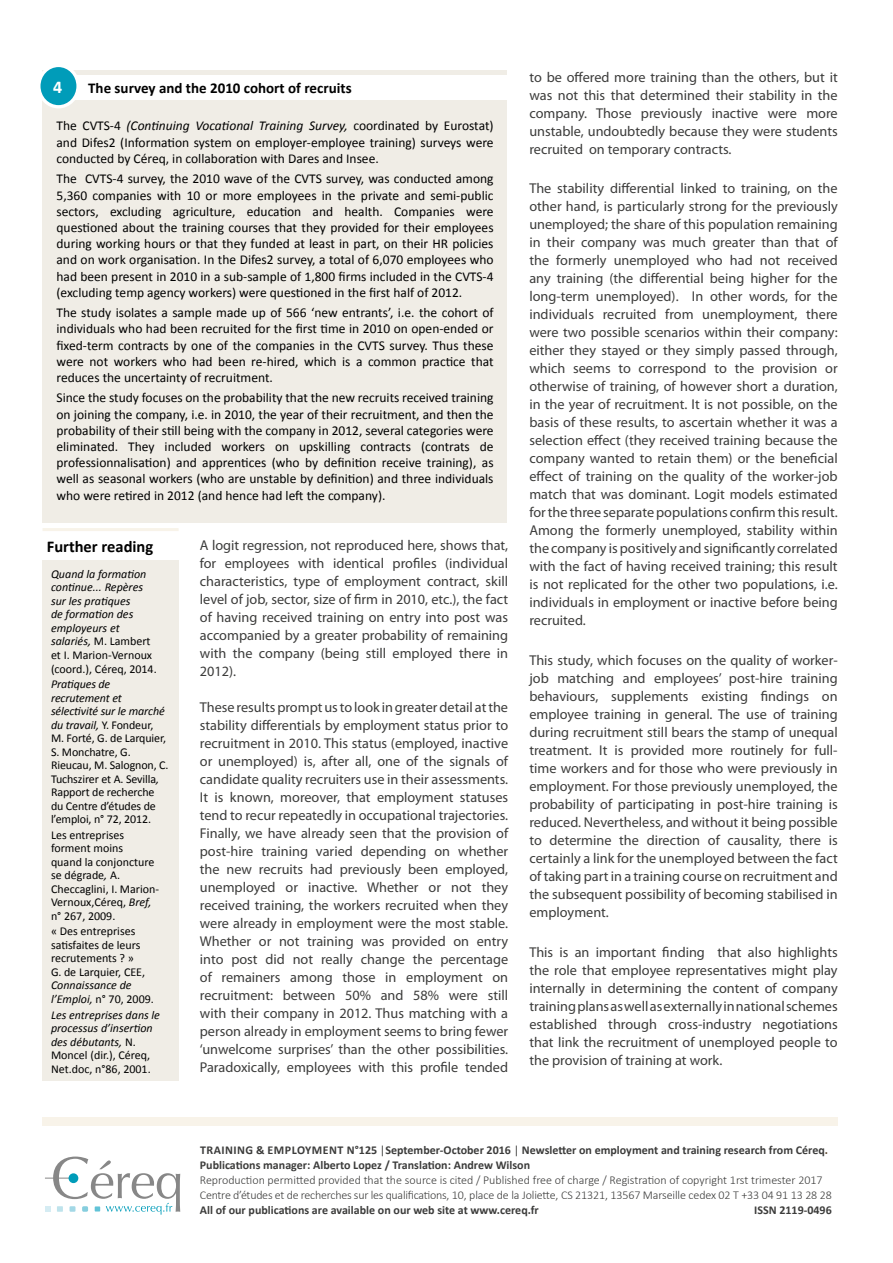
<style>
.page{position:relative;width:893px;height:1263px;background:#fff}
.page>*{position:absolute;margin:0;border:0;box-sizing:border-box;transform-origin:0 0}
.t1{font:51.45px "Optima";color:#878787}
.TEXTEENCADRE{font:700 18px "Calibri";color:#fff}
.ENSAVOIRPLUS_TITRE{font:700 16.5px "Calibri";color:#000}
.ENSAVOIRPLUS_TITRE-2{font:700 15px "Calibri";color:#000}
.TEXTE{font:14.25px/18px "Myriad Pro";color:#3c3c3b;text-align:justify}
.TEXTEENCADRE-2{font:13.5px/16.2px "Calibri";color:#000;text-align:justify}
.BIBLIO{font:12px/13.5px "Calibri";letter-spacing:-.01em;color:#000}
.t2{font:700 12px/15px "Calibri";color:#3c3c3b}
.t3{font:300 12px "Calibri";letter-spacing:-.01em;color:#3c3c3b}
.BIBLIO-2{font:italic 12px/13.5px "Calibri";color:#000}
.s1{font-style:italic}
.s2{font-style:normal}
.s3{font-weight:400}
.s4{color:#5c4730}
</style>
<div class="page">
<svg style="left:45px;top:1156px;width:43px;height:43px"></svg>
<div style="left:69px;top:1173px;width:9px;height:10px;background:#009cb9;border-radius:50%"></div>
<svg style="left:106px;top:1203px;width:66px;height:11px"></svg>
<svg style="left:45px;top:1206px;width:6px;height:6px"></svg>
<svg style="left:57px;top:1206px;width:6px;height:6px"></svg>
<svg style="left:70px;top:1206px;width:5px;height:6px"></svg>
<svg style="left:82px;top:1206px;width:6px;height:6px"></svg>
<svg style="left:95px;top:1206px;width:5px;height:5px"></svg>
<div style="left:43px;top:1117px;width:795px;height:9px;background:#f8f3e9"></div>
<div style="left:43px;top:70px;width:464px;height:452px;background:#f0ede6"></div>
<div style="left:54px;top:75px;width:459px;height:24px;background:#fff"></div>
<div style="left:39px;top:65px;width:39px;height:42px;background:#009cb9;border-radius:50%"></div>
<div style="left:37px;top:64px;width:43px;height:44px;border:3px solid #fff;border-radius:50%"></div>
<div style="left:43px;top:560px;width:136px;height:521px;background:#f0ede6"></div>
<hr style="left:43px;top:528px;width:136px;height:3px;background:#f8f3e9">
<p class="TEXTEENCADRE" style="left:53px;top:75px;width:11px">4</p>
<p class="ENSAVOIRPLUS_TITRE-2" style="left:88px;top:78px;width:265px">The survey and the 2010 cohort of recruits</p>
<p class="TEXTEENCADRE-2" style="left:56px;top:118px;width:439px">The CVTS-4 <span class="s1">(Continuing Vocational Training Survey,</span> coordinated by Eurostat) and Difes2 (Information system on employer-employee training) surveys were conducted by Céreq, in collaboration with Dares and Insee.</p>
<p class="TEXTEENCADRE-2" style="left:56px;top:171px;width:439px">The CVTS-4 survey, the 2010 wave of the CVTS survey, was conducted among 5,360 companies with 10 or more employees in the private and semi-public sectors, excluding agriculture, education and health. Companies were questioned about the training courses that they provided for their employees during working hours or that they funded at least in part, on their HR policies and on work organisation. In the Difes2 survey, a total of 6,070 employees who had been present in 2010 in a sub-sample of 1,800 firms included in the CVTS-4 (excluding temp agency workers) were questioned in the first half of 2012.</p>
<p class="TEXTEENCADRE-2" style="left:56px;top:305px;width:439px">The study isolates a sample made up of 566 ‘new entrants’, i.e. the cohort of individuals who had been recruited for the first time in 2010 on open-ended or fixed-term contracts by one of the companies in the CVTS survey. Thus these were not workers who had been re-hired, which is a common practice that reduces the uncertainty of recruitment.</p>
<p class="TEXTEENCADRE-2" style="left:56px;top:390px;width:439px">Since the study focuses on the probability that the new recruits received training on joining the company, i.e. in 2010, the year of their recruitment, and then the probability of their still being with the company in 2012, several categories were eliminated. They included workers on upskilling contracts (contrats de professionnalisation) and apprentices (who by definition receive training), as well as seasonal workers (who are unstable by definition) and three individuals who were retired in 2012 (and hence had left the company).</p>
<p class="ENSAVOIRPLUS_TITRE" style="left:47px;top:536px;width:108px">Further reading</p>
<p class="BIBLIO-2" style="left:51px;top:567px;width:107px">Quand la formation continue... Repères sur les pratiques<br>de formation des employeurs et salariés, <span class="s2">M. Lambert et I. Marion-Vernoux (coord.), Céreq, 2014.</span></p>
<p class="BIBLIO" style="left:51px;top:677px;width:119px"><span class="s1">Pratiques de recrutement et sélectivité sur le marché du travail,</span> Y. Fondeur,<br>M. Forté, G. de Larquier,<br>S. Monchatre, G.<br>Rieucau, M. Salognon, C.<br>Tuchszirer et A. Sevilla<span class="s1">,<br></span>Rapport de recherche du Centre d’études de l’emploi, n° 72, 2012.</p>
<p class="BIBLIO" style="left:51px;top:828px;width:110px">Les entreprises forment moins<br>quand la conjoncture se dégrade<span class="s1">,</span> A.<br>Checcaglini, I. Marion-<br>Vernoux,Céreq, <span class="s1">Bref, </span>n° 267, 2009.</p>
<p class="BIBLIO" style="left:51px;top:925px;width:104px">« Des entreprises satisfaites de leurs recrutements ? »<br>G. de Larquier, CEE,<br><span class="s1">Connaissance de l’Emploi,</span> n° 70, 2009.</p>
<p class="BIBLIO-2" style="left:51px;top:1007px;width:110px">Les entreprises dans le processus d’insertion des débutants, <span class="s2">N.<br>Moncel (dir.), Céreq,<br>Net.doc, n°86, 2001.</span></p>
<p class="TEXTE" style="left:200px;top:536px;width:310px">A logit regression, not reproduced here, shows that, for employees with identical profiles (individual characteristics, type of employment contract, skill level of job, sector, size of firm in 2010, etc.), the fact of having received training on entry into post was accompanied by a greater probability of remaining with the company (being still employed there in 2012).</p>
<p class="TEXTE" style="left:200px;top:698px;width:310px">These results prompt us to look in greater detail at the stability differentials by employment status prior to recruitment in 2010. This status (employed, inactive or unemployed) is, after all, one of the signals of candidate quality recruiters use in their assessments.<br>It is known, moreover, that employment statuses tend to recur repeatedly in occupational trajectories.<br>Finally, we have already seen that the provision of post-hire training varied depending on whether the new recruits had previously been employed, unemployed or inactive. Whether or not they received training, the workers recruited when they were already in employment were the most stable.<br>Whether or not training was provided on entry into post did not really change the percentage of remainers among those in employment on recruitment: between 50% and 58% were still with their company in 2012. Thus matching with a person already in employment seems to bring fewer ‘unwelcome surprises’ than the other possibilities.<br>Paradoxically, employees with this profile tended</p>
<p class="TEXTE" style="left:529px;top:68px;width:310px">to be offered more training than the others, but it was not this that determined their stability in the company. Those previously inactive were more unstable, undoubtedly because they were students recruited on temporary contracts.</p>
<p class="TEXTE" style="left:529px;top:179px;width:310px">The stability differential linked to training, on the other hand, is particularly strong for the previously unemployed; the share of this population remaining in their company was much greater than that of the formerly unemployed who had not received any training (the differential being higher for the long-term unemployed). In other words, for the individuals recruited from unemployment, there were two possible scenarios within their company: either they stayed or they simply passed through, which seems to correspond to the provision or otherwise of training, of however short a duration, in the year of recruitment. It is not possible, on the basis of these results, to ascertain whether it was a selection effect (they received training because the company wanted to retain them) or the beneficial effect of training on the quality of the worker-job match that was dominant. Logit models estimated for the three separate populations confirm this result.<br>Among the formerly unemployed, stability within the company is positively and significantly correlated with the fact of having received training; this result is not replicated for the other two populations, i.e. individuals in employment or inactive before being recruited.</p>
<p class="TEXTE" style="left:529px;top:651px;width:310px">This study, which focuses on the quality of worker&shy;job matching and employees’ post-hire training behaviours, supplements existing findings on employee training in general. The use of training during recruitment still bears the stamp of unequal treatment. It is provided more routinely for full&shy;time workers and for those who were previously in employment. For those previously unemployed, the probability of participating in post-hire training is reduced. Nevertheless, and without it being possible to determine the direction of causality, there is certainly a link for the unemployed between the fact of taking part in a training course on recruitment and the subsequent possibility of becoming stabilised in employment.</p>
<p class="TEXTE" style="left:529px;top:943px;width:310px">This is an important finding that also highlights the role that employee representatives might play internally in determining the content of company training plans as well as externally in national schemes established through cross-industry negotiations that link the recruitment of unemployed people to the provision of training at work.</p>
<p class="t1" style="left:89px;top:1151px;width:96px">éreq</p>
<p class="t2" style="left:200px;top:1143px;width:630px">TRAINING &amp; EMPLOYMENT N°125 <span class="s3">|</span>September-October 2016 <span class="s3">|</span> Newsletter on employment and training research from Céreq<span class="s4">.<br></span>Publications manager: Alberto Lopez / Translation: Andrew Wilson</p>
<p class="t3" style="left:200px;top:1173px;width:624px">Reproduction permitted provided that the source is cited / Published free of charge / Registration of copyright 1rst trimester 2017</p>
<p class="t3" style="left:200px;top:1188px;width:634px">Centre d’études et de recherches sur les qualifications, 10, place de la Joliette, CS 21321, 13567 Marseille cedex 02 T +33 04 91 13 28 28</p>
<p class="t2" style="left:200px;top:1203px;width:340px">All of our publications are available on our web site at www.cereq.fr</p>
<p class="t2" style="left:754px;top:1203px;width:79px">ISSN 2119-0496</p>
</div>
